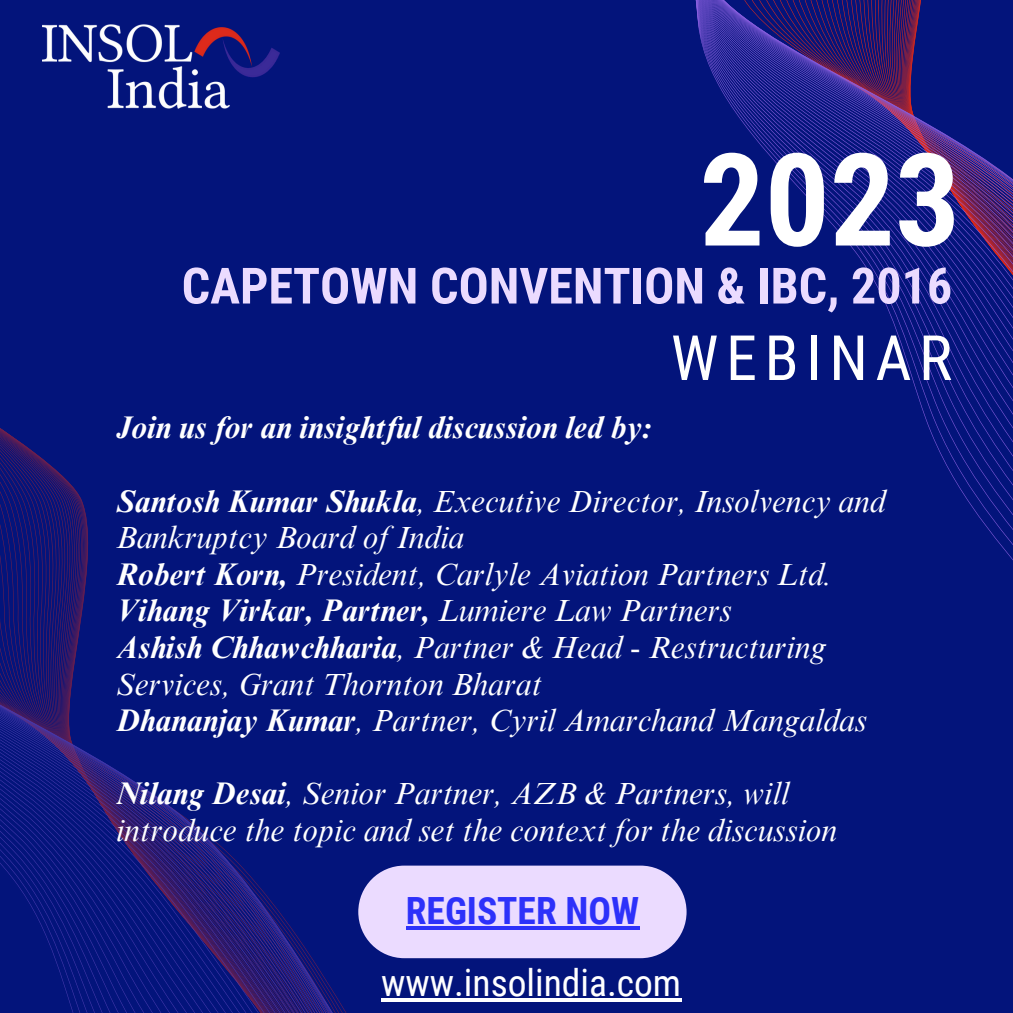
<style>
.page{position:relative;width:1013px;height:1013px;background:#fff}
.page>*{position:absolute;margin:0;border:0;box-sizing:border-box;transform-origin:0 0}
.t1{font:700 128.75px "Roboto Condensed";color:#fff}
.t2{font:62.5px "Roboto Condensed";letter-spacing:.12em;color:#fff}
.t3{font:700 50px "Roboto Condensed";color:#ebdbff}
.t4{font:37.5px "Roboto Condensed";color:#fff}
.t5{font:700 37.5px "Roboto Condensed";color:#2d31fa}
.t6{font:italic 31.25px/36.5px "Times NRMT Pro";color:#fff}
.t7{font:italic 700 31.25px "Times NRMT Pro";color:#fff}
.s1{font-weight:700}
.s2{font-weight:400}
</style>
<div class="page">
<div style="left:0;top:0;width:1012px;height:1012px;background:#03147b"></div>
<svg style="left:695px;top:0;width:317px;height:559px"></svg>
<svg style="left:277px;top:909px;width:12px;height:103px"></svg>
<svg style="left:265px;top:893px;width:12px;height:119px"></svg>
<svg style="left:253px;top:879px;width:12px;height:133px"></svg>
<svg style="left:241px;top:866px;width:12px;height:146px"></svg>
<svg style="left:229px;top:854px;width:12px;height:158px"></svg>
<svg style="left:216px;top:842px;width:13px;height:170px"></svg>
<svg style="left:0;top:428px;width:216px;height:584px"></svg>
<div style="left:358px;top:865px;width:328px;height:93px;background:#ebdbff;border-radius:46px"></div>
<img style="left:43px;top:25px;width:236px;height:83px">
<svg style="left:406px;top:926px;width:233px;height:3px"></svg>
<hr style="left:381px;top:998px;width:300px;height:4px;background:#fff">
<p class="t1" style="left:699px;top:126px;width:262px">2023</p>
<p class="t3" style="left:182px;top:257px;width:772px">CAPETOWN CONVENTION &amp; IBC, 2016</p>
<p class="t7" style="left:116px;top:416px;width:538px">Join us for an insightful discussion led by:</p>
<p class="t2" style="left:671px;top:322px;width:283px">WEBINAR</p>
<p class="t6" style="left:116px;top:486px;width:771px"><span class="s1">Santosh Kumar Shukla</span>, Executive Director, Insolvency and<br>Bankruptcy Board of India</p>
<p class="t6" style="left:116px;top:559px;width:718px"><span class="s1">Robert Korn,</span> President, Carlyle Aviation Partners Ltd.</p>
<p class="t7" style="left:116px;top:599px;width:617px">Vihang Virkar, Partner, <span class="s2">Lumiere Law Partners</span></p>
<p class="t6" style="left:116px;top:633px;width:711px"><span class="s1">Ashish Chhawchharia</span>, Partner &amp; Head - Restructuring<br>Services, Grant Thornton Bharat</p>
<p class="t6" style="left:116px;top:706px;width:752px"><span class="s1">Dhananjay Kumar</span>, Partner, Cyril Amarchand Mangaldas</p>
<p class="t6" style="left:116px;top:779px;width:722px"><span class="s1">Nilang Desai</span>, Senior Partner, AZB &amp; Partners, will introduce the topic and set the context for the discussion</p>
<p class="t5" style="left:406px;top:889px;width:235px">REGISTER NOW</p>
<p class="t4" style="left:381px;top:961px;width:301px">www.insolindia.com</p>
</div>
